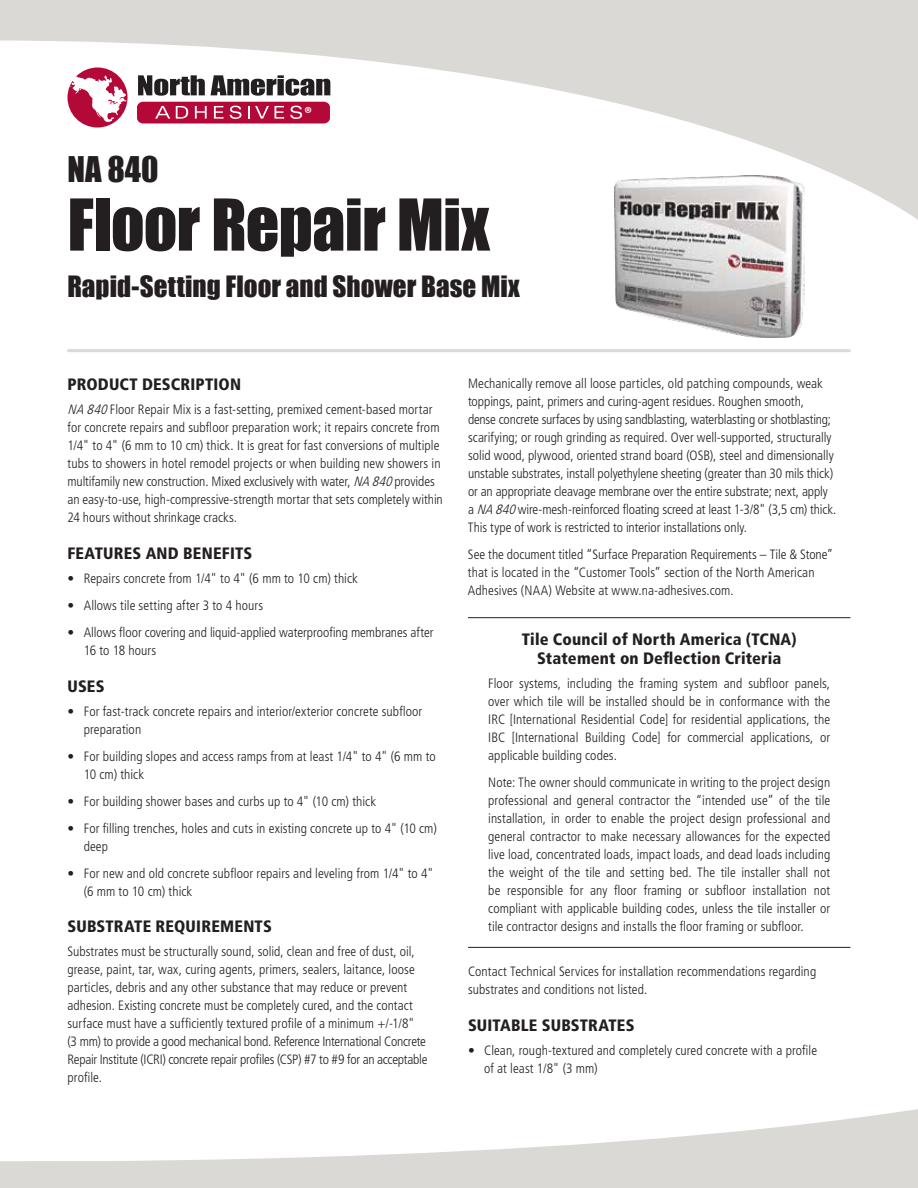
<style>
.page{position:relative;width:918px;height:1188px;background:#fff}
.page>*{position:absolute;margin:0;border:0;box-sizing:border-box;transform-origin:0 0}
.t1{font:66px "Impact";letter-spacing:-.01em;color:#231f20}
.t2{font:32.55px "Impact";color:#231f20}
.t3{font:27px "Impact";color:#231f20}
.t4{font:700 17.7px "Myriad Pro";color:#fff}
.t5{font:900 condensed 16.5px/18.8px "Frutiger LT Std";letter-spacing:.01em;color:#231f20;text-align:center}
.t6{font:300 condensed 13.5px/18px "Frutiger LT Std";color:#231f20}
.s1{font-style:italic}
</style>
<div class="page">
<svg style="left:0;top:0;width:918px;height:230px;fill:#dbd9d6"></svg>
<hr style="left:468px;top:617px;width:382px;height:1px;background:#231f20">
<hr style="left:468px;top:947px;width:382px;height:1px;background:#231f20">
<svg style="left:0;top:1109px;width:918px;height:79px;fill:#dbd9d6"></svg>
<div style="left:68px;top:68px;width:60px;height:60px;background:#b30838;border-radius:50%"></div>
<svg style="left:64px;top:75px;width:434px;height:155px"></svg>
<hr style="left:68px;top:349px;width:782px;height:3px;background:#dbd9d6">
<img style="left:615px;top:175px;width:190px;height:162px">
<h2 class="t2" style="left:68px;top:144px;width:92px">NA 840</h2>
<h3 class="t4" style="left:304px;top:101px;width:10px">®</h3>
<h1 class="t1" style="left:68px;top:174px;width:424px">Floor Repair Mix</h1>
<h3 class="t3" style="left:68px;top:265px;width:454px">Rapid-Setting Floor and Shower Base Mix</h3>
<p class="t5" style="left:68px;top:375px;width:175px">PRODUCT DESCRIPTION</p>
<p class="t6" style="left:67px;top:401px;width:377px"><span class="s1">NA840</span>Floor Repair Mix is a fast-setting, premixed cement-based mortar for concrete repairs and subfloor preparation work; it repairs concrete from 1/4" to 4" (6 mm to 10 cm) thick. It is great for fast conversions of multiple tubs to showers in hotel remodel projects or when building new showers in multifamily new construction. Mixed exclusively with water, <span class="s1">NA840</span>provides an easy-to-use, high-compressive-strength mortar that sets completely within 24 hours without shrinkage cracks.</p>
<p class="t5" style="left:68px;top:544px;width:186px">FEATURES AND BENEFITS</p>
<p class="t6" style="left:68px;top:569px;width:292px">• Repairs concrete from 1/4" to 4" (6 mm to 10 cm) thick</p>
<p class="t6" style="left:68px;top:596px;width:197px">• Allows tile setting after 3 to 4 hours</p>
<p class="t6" style="left:84px;top:623px;width:351px;text-indent:-16px">• Allows floor covering and liquid-applied waterproofing membranes after<br>16 to 18 hours</p>
<p class="t5" style="left:68px;top:676px;width:39px">USES</p>
<p class="t6" style="left:84px;top:702px;width:340px;text-indent:-16px">• For fast-track concrete repairs and interior/exterior concrete subfloor preparation</p>
<p class="t6" style="left:84px;top:747px;width:354px;text-indent:-16px">• For building slopes and access ramps from at least 1/4" to 4" (6 mm to<br>10 cm) thick</p>
<p class="t6" style="left:68px;top:792px;width:310px">• For building shower bases and curbs up to 4" (10 cm) thick</p>
<p class="t6" style="left:84px;top:819px;width:355px;text-indent:-16px">• For filling trenches, holes and cuts in existing concrete up to 4" (10 cm) deep</p>
<p class="t6" style="left:84px;top:864px;width:351px;text-indent:-16px">• For new and old concrete subfloor repairs and leveling from 1/4" to 4" (6 mm to 10 cm) thick</p>
<p class="t5" style="left:68px;top:917px;width:206px">SUBSTRATE REQUIREMENTS</p>
<p class="t6" style="left:68px;top:943px;width:361px">Substrates must be structurally sound, solid, clean and free of dust, oil, grease, paint, tar, wax, curing agents, primers, sealers, laitance, loose particles, debris and any other substance that may reduce or prevent adhesion. Existing concrete must be completely cured, and the contact surface must have a sufficiently textured profile of a minimum +/-1/8" (3 mm) to provide a good mechanical bond. Reference International Concrete Repair Institute (ICRI) concrete repair profiles (CSP) #7 to #9 for an acceptable profile.</p>
<p class="t6" style="left:468px;top:374px;width:370px">Mechanically remove all loose particles, old patching compounds, weak toppings, paint, primers and curing-agent residues. Roughen smooth,<br>dense concrete surfaces by using sandblasting, waterblasting or shotblasting; scarifying; or rough grinding as required. Over well-supported, structurally solid wood, plywood, oriented strand board (OSB), steel and dimensionally unstable substrates, install polyethylene sheeting (greater than 30 mils thick) or an appropriate cleavage membrane over the entire substrate; next, apply a <span class="s1">NA840</span>wire-mesh-reinforced floating screed at least 1-3/8" (3,5 cm) thick.<br>This type of work is restricted to interior installations only.</p>
<p class="t6" style="left:468px;top:545px;width:367px">See the document titled “Surface Preparation Requirements – Tile &amp; Stone” that is located in the “Customer Tools” section of the North American<br>Adhesives (NAA) Website at www.na-adhesives.com.</p>
<p class="t5" style="left:522px;top:630px;width:276px">Tile Council of North America (TCNA)<br>Statement on Deflection Criteria</p>
<p class="t6" style="left:488px;top:674px;width:344px;text-align:justify">Floor systems, including the framing system and subfloor panels, over which tile will be installed should be in conformance with the IRC [International Residential Code] for residential applications, the IBC [International Building Code] for commercial applications, or applicable building codes.</p>
<p class="t6" style="left:488px;top:773px;width:344px;text-align:justify">Note: The owner should communicate in writing to the project design professional and general contractor the “intended use” of the tile installation, in order to enable the project design professional and general contractor to make necessary allowances for the expected live load, concentrated loads, impact loads, and dead loads including the weight of the tile and setting bed. The tile installer shall not be responsible for any floor framing or subfloor installation not compliant with applicable building codes, unless the tile installer or tile contractor designs and installs the floor framing or subfloor.</p>
<p class="t6" style="left:468px;top:962px;width:350px">Contact Technical Services for installation recommendations regarding substrates and conditions not listed.</p>
<p class="t5" style="left:468px;top:1015px;width:168px">SUITABLE SUBSTRATES</p>
<p class="t6" style="left:484px;top:1041px;width:334px;text-indent:-16px">• Clean, rough-textured and completely cured concrete with a profile of at least 1/8" (3 mm)</p>
</div>
